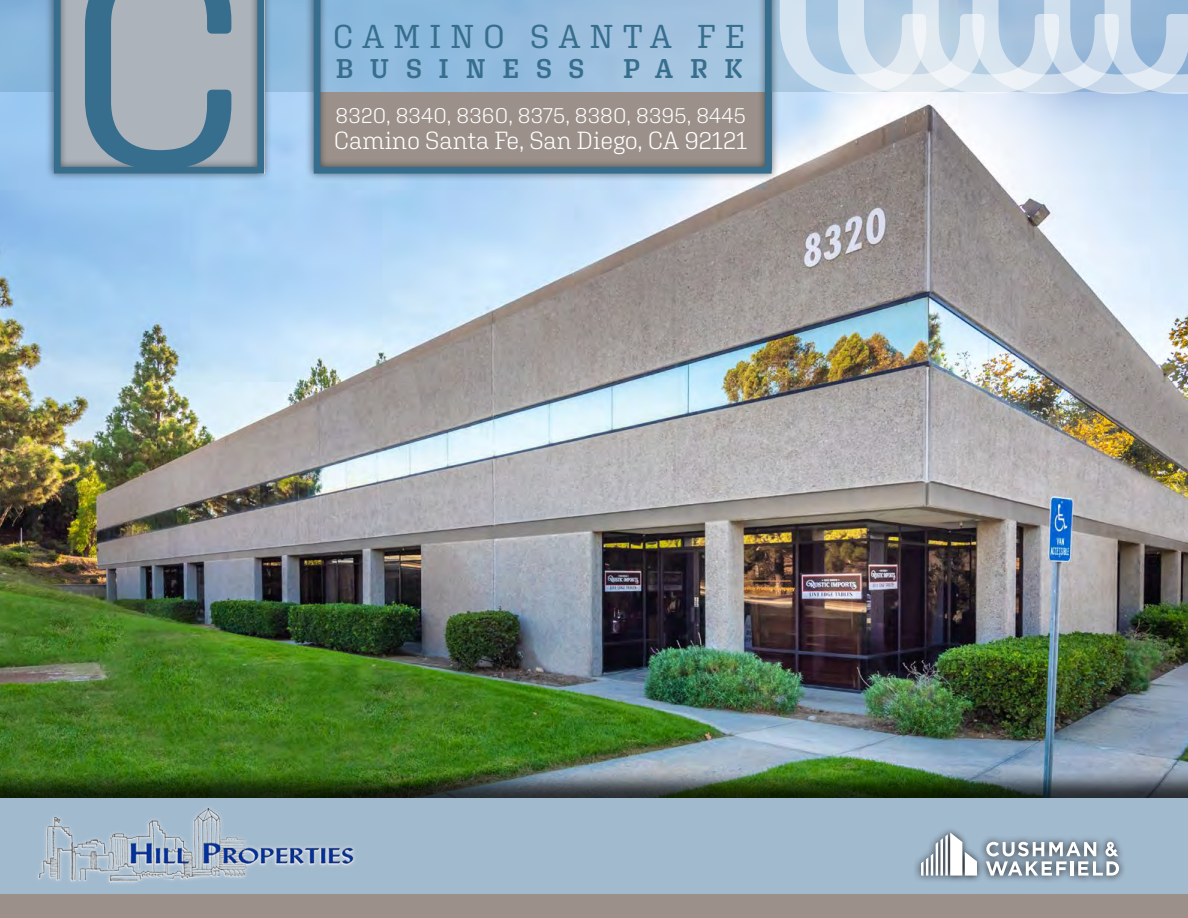
<style>
.page{position:relative;width:1188px;height:918px;background:#fff}
.page>*{position:absolute;margin:0;border:0;box-sizing:border-box;transform-origin:0 0}
.t1{font:33px "Aglet Slab";letter-spacing:.28em;color:#376e8d}
.t2{font:600 27px "Aglet Slab";letter-spacing:.62em;color:#376e8d}
.t3{font:300 24.75px "Aglet Slab";color:#fff}
.t4{font:300 21.9px "Aglet Slab";letter-spacing:.01em;color:#fff}
</style>
<div class="page">
<img style="left:0;top:92px;width:1188px;height:677px">
<div style="left:0;top:769px;width:1188px;height:149px;background:#000;opacity:.75"></div>
<div style="left:0;top:798px;width:1188px;height:120px;background:#a2bace"></div>
<div style="left:0;top:894px;width:1188px;height:24px;background:#9b918a"></div>
<div style="left:913px;top:826px;width:214px;height:57px;background:#000;opacity:.87"></div>
<svg style="left:921px;top:833px;width:56px;height:43px"></svg>
<svg style="left:986px;top:842px;width:133px;height:34px;background:#a8b3bc"></svg>
<img style="left:38px;top:808px;width:317px;height:75px">
<div style="left:0;top:0;width:1188px;height:92px;background:#8ab9dd"></div>
<div style="left:45px;top:0;width:227px;height:182px;background:#000;opacity:.56"></div>
<svg style="left:54px;top:0;width:210px;height:174px;background:#859baa"></svg>
<div style="left:305px;top:0;width:475px;height:182px;background:#000;opacity:.56"></div>
<svg style="left:314px;top:0;width:458px;height:174px"></svg>
<svg style="left:780px;top:0;width:408px;height:94px;background:#c6d8e9"></svg>
<h1 class="t1" style="left:333px;top:16px;width:414px">CAMINO SANTA FE</h1>
<p class="t2" style="left:336px;top:52px;width:250px">BUSINESS</p>
<p class="t2" style="left:623px;top:52px;width:121px">PARK</p>
<p class="t4" style="left:336px;top:102px;width:412px">8320, 8340, 8360, 8375, 8380, 8395, 8445</p>
<p class="t3" style="left:334px;top:126px;width:415px">Camino Santa Fe, San Diego, CA 92121</p>
</div>
